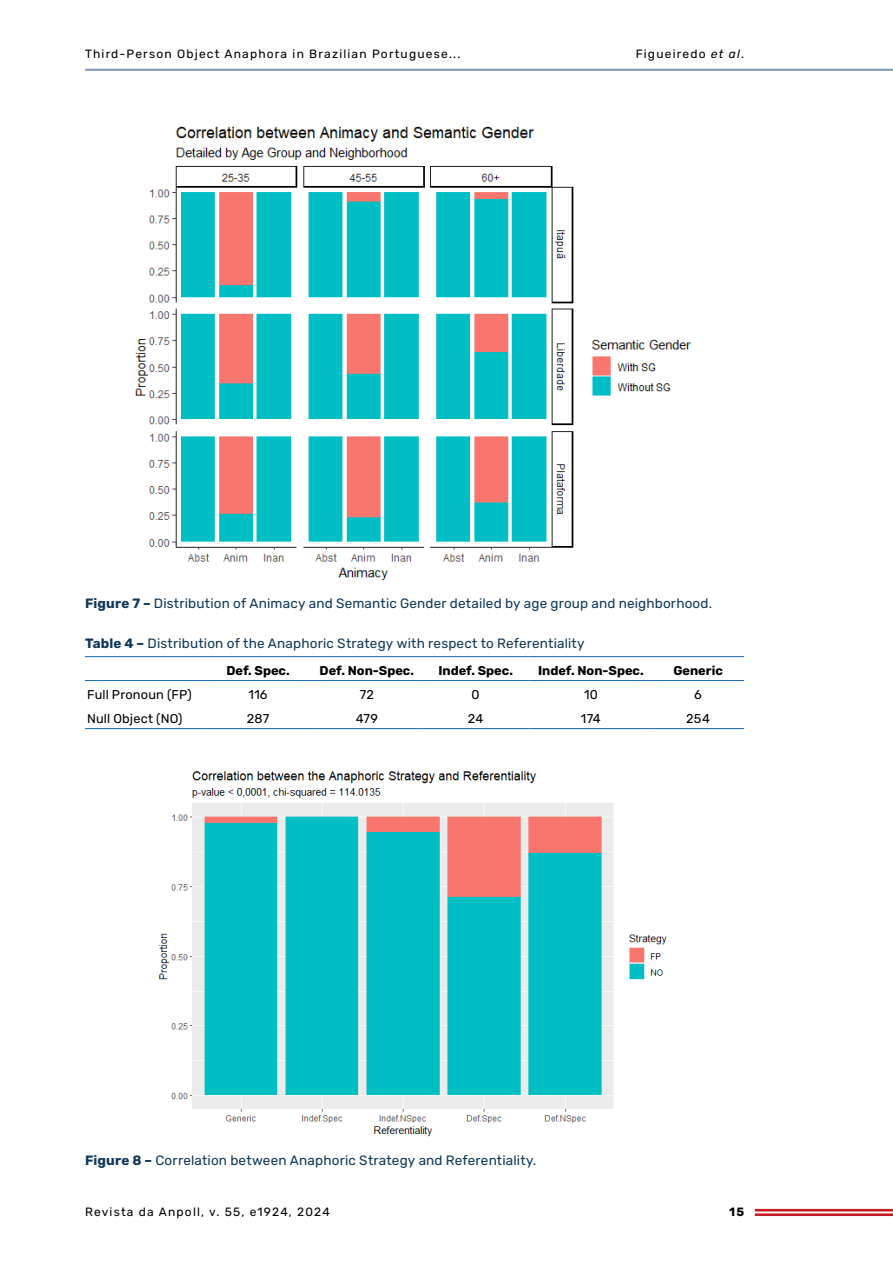
<style>
.page{position:relative;width:893px;height:1263px;background:#fff}
.page>*{position:absolute;margin:0;border:0;box-sizing:border-box;transform-origin:0 0}
.t1{font:13.5px "Rubik";letter-spacing:.01em;color:#10385a}
.t2{font:700 12.75px "Rubik";color:#000}
.t3{font:12.75px "Rubik";letter-spacing:.015em;color:#000}
.t4{font:12px "Rubik";letter-spacing:.1em;color:#000}
.t5{font:700 12px "Rubik";color:#000}
.s1{font-style:italic}
.s2{font-weight:700}
</style>
<div class="page">
<hr style="left:755px;top:1209px;width:138px;height:2px;background:#c61d23">
<hr style="left:755px;top:1213px;width:138px;height:3px;background:#c61d23">
<hr style="left:85px;top:69px;width:808px;height:2px;background:#889eba">
<img style="left:135px;top:126px;width:557px;height:454px">
<hr style="left:85px;top:680px;width:119px;height:1px;background:#1268b3">
<hr style="left:204px;top:680px;width:108px;height:1px;background:#1268b3">
<hr style="left:312px;top:680px;width:110px;height:1px;background:#1268b3">
<hr style="left:422px;top:680px;width:108px;height:1px;background:#1268b3">
<hr style="left:530px;top:680px;width:122px;height:1px;background:#1268b3">
<hr style="left:652px;top:680px;width:92px;height:1px;background:#1268b3">
<hr style="left:85px;top:656px;width:119px;height:1px;background:#1268b3">
<hr style="left:204px;top:656px;width:108px;height:1px;background:#1268b3">
<hr style="left:312px;top:656px;width:110px;height:1px;background:#1268b3">
<hr style="left:422px;top:656px;width:108px;height:1px;background:#1268b3">
<hr style="left:530px;top:656px;width:122px;height:1px;background:#1268b3">
<hr style="left:652px;top:656px;width:92px;height:1px;background:#1268b3">
<hr style="left:85px;top:728px;width:119px;height:1px;background:#1268b3">
<hr style="left:204px;top:728px;width:108px;height:1px;background:#1268b3">
<hr style="left:312px;top:728px;width:110px;height:1px;background:#1268b3">
<hr style="left:422px;top:728px;width:108px;height:1px;background:#1268b3">
<hr style="left:530px;top:728px;width:122px;height:1px;background:#1268b3">
<hr style="left:652px;top:728px;width:92px;height:1px;background:#1268b3">
<img style="left:158px;top:771px;width:509px;height:366px">
<p class="t4" style="left:85px;top:47px;width:377px">Third-Person Object Anaphora in Brazilian Portuguese...</p>
<p class="t4" style="left:636px;top:47px;width:110px">Figueiredo <span class="s1">et al</span>.</p>
<p class="t1" style="left:85px;top:596px;width:629px"><span class="s2">Figure 7 –</span> Distribution of Animacy and Semantic Gender detailed by age group and neighborhood.</p>
<p class="t1" style="left:85px;top:635px;width:501px"><span class="s2">Table 4 –</span> Distribution of the Anaphoric Strategy with respect to Referentiality</p>
<p class="t2" style="left:226px;top:663px;width:65px">Def. Spec.</p>
<p class="t2" style="left:320px;top:663px;width:96px">Def. Non-Spec.</p>
<p class="t2" style="left:438px;top:663px;width:76px">Indef. Spec.</p>
<p class="t2" style="left:538px;top:663px;width:107px">Indef. Non-Spec.</p>
<p class="t2" style="left:673px;top:663px;width:51px">Generic</p>
<p class="t3" style="left:87px;top:687px;width:106px">Full Pronoun (FP)</p>
<p class="t3" style="left:249px;top:687px;width:21px">116</p>
<p class="t3" style="left:360px;top:687px;width:16px">72</p>
<p class="t3" style="left:472px;top:687px;width:10px">0</p>
<p class="t3" style="left:584px;top:687px;width:15px">10</p>
<p class="t3" style="left:694px;top:687px;width:9px">6</p>
<p class="t3" style="left:87px;top:711px;width:97px">Null Object (NO)</p>
<p class="t3" style="left:247px;top:711px;width:24px">287</p>
<p class="t3" style="left:356px;top:711px;width:24px">479</p>
<p class="t3" style="left:468px;top:711px;width:17px">24</p>
<p class="t3" style="left:581px;top:711px;width:21px">174</p>
<p class="t3" style="left:686px;top:711px;width:25px">254</p>
<p class="t1" style="left:85px;top:1153px;width:453px"><span class="s2">Figure 8 –</span> Correlation between Anaphoric Strategy and Referentiality.</p>
<p class="t4" style="left:85px;top:1205px;width:246px">Revista da Anpoll, v. 55, e1924, 2024</p>
<p class="t5" style="left:729px;top:1205px;width:16px">15</p>
</div>
